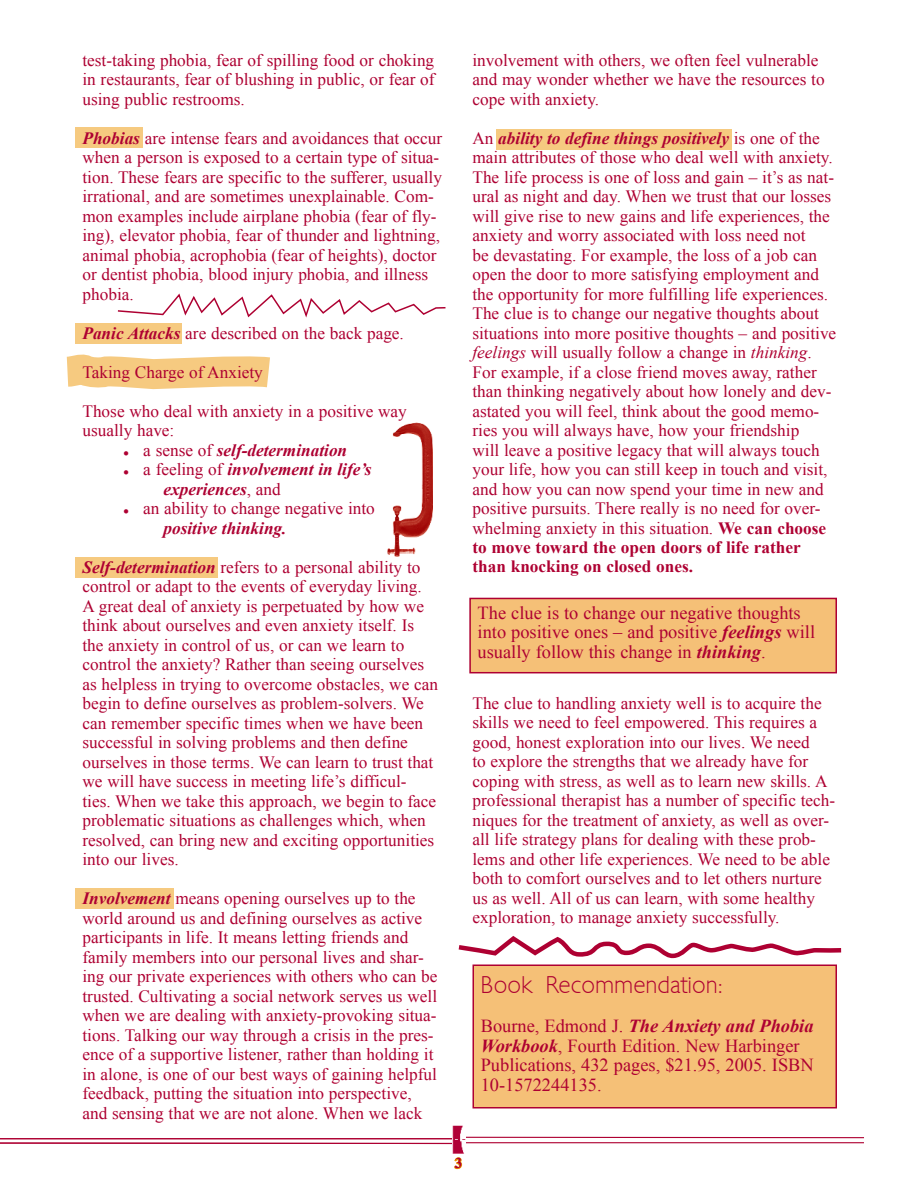
<style>
.page{position:relative;width:918px;height:1188px;background:#fff}
.page>*{position:absolute;margin:0;border:0;box-sizing:border-box;transform-origin:0 0}
.t1{font:24px "Stewardson";color:#ae0032}
.t2{font:18.3px/19.5px "Times New Roman";color:#ae0032}
.t3{font:17.25px/19.5px "Times New Roman";color:#ae0032}
.t4{font:italic 700 17.25px/19.5px "Times New Roman";color:#ae0032}
.t5{font:700 15px "Times New Roman";color:#ae0032}
.s1{font-weight:700;font-style:italic}
.s2{font-weight:400;font-style:normal}
.s3{font-style:italic}
.s4{font-weight:700}
</style>
<div class="page">
<img style="left:388px;top:422px;width:45px;height:134px">
<svg style="left:458px;top:936px;width:384px;height:23px"></svg>
<svg style="left:117px;top:293px;width:329px;height:25px"></svg>
<div style="left:75px;top:323px;width:107px;height:20px;background:#f6ca80"></div>
<div style="left:75px;top:557px;width:143px;height:20px;background:#f6ca80"></div>
<div style="left:75px;top:888px;width:99px;height:20px;background:#f6ca80"></div>
<div style="left:75px;top:128px;width:68px;height:20px;background:#f6ca80"></div>
<svg style="left:66px;top:354px;width:204px;height:36px"></svg>
<div style="left:496px;top:130px;width:235px;height:20px;background:#f6ca80"></div>
<svg style="left:454px;top:1157px;width:9px;height:13px"></svg>
<hr style="left:0;top:1138px;width:454px;height:1px;background:#ae0032">
<svg style="left:0;top:1142px;width:452px;height:3px"></svg>
<hr style="left:459px;top:1137px;width:405px;height:1px;background:#ae0032">
<hr style="left:459px;top:1142px;width:405px;height:1px;background:#ae0032">
<img style="left:452px;top:1126px;width:14px;height:27px">
<div style="left:473px;top:965px;width:363px;height:143px;background:#f5c077"></div>
<div style="left:472px;top:964px;width:365px;height:144px;border:2px solid #ae0032"></div>
<div style="left:470px;top:598px;width:366px;height:75px;background:#f5c077"></div>
<div style="left:469px;top:598px;width:368px;height:75px;border:2px solid #ae0032"></div>
<p class="t3" style="left:82px;top:50px;width:354px;text-align:justify">test-taking phobia, fear of spilling food or choking in restaurants, fear of blushing in public, or fear of using public restrooms.</p>
<p class="t3" style="left:82px;top:128px;width:361px"><span class="s1">Phobias</span> are intense fears and avoidances that occur when a person is exposed to a certain type of situa&shy;tion. These fears are specific to the sufferer, usually irrational, and are sometimes unexplainable. Com&shy;mon examples include airplane phobia (fear of fly&shy;ing), elevator phobia, fear of thunder and lightning, animal phobia, acrophobia (fear of heights), doctor or dentist phobia, blood injury phobia, and illness phobia.</p>
<p class="t3" style="left:82px;top:323px;width:323px"><span class="s1">Panic Attacks</span> are described on the back page.</p>
<p class="t3" style="left:82px;top:362px;width:182px">Taking Charge of Anxiety</p>
<p class="t3" style="left:82px;top:401px;width:326px">Those who deal with anxiety in a positive way usually have:</p>
<p class="t4" style="left:123px;top:440px;width:226px"><span class="s2">• a sense of</span> self-determination</p>
<p class="t4" style="left:164px;top:459px;width:210px;text-indent:-41px"><span class="s2">• a feeling of</span> involvement in life’s experiences<span class="s2">, and</span></p>
<p class="t3" style="left:123px;top:499px;width:253px">• an ability to change negative into</p>
<p class="t4" style="left:163px;top:518px;width:125px">positive thinking.</p>
<p class="t3" style="left:82px;top:557px;width:357px"><span class="s1">Self-determination</span> refers to a personal ability to control or adapt to the events of everyday living.<br>A great deal of anxiety is perpetuated by how we think about ourselves and even anxiety itself. Is the anxiety in control of us, or can we learn to control the anxiety? Rather than seeing ourselves as helpless in trying to overcome obstacles, we can begin to define ourselves as problem-solvers. We can remember specific times when we have been successful in solving problems and then define ourselves in those terms. We can learn to trust that we will have success in meeting life’s difficul&shy;ties. When we take this approach, we begin to face problematic situations as challenges which, when resolved, can bring new and exciting opportunities into our lives.</p>
<p class="t3" style="left:82px;top:888px;width:357px"><span class="s1">Involvement</span> means opening ourselves up to the world around us and defining ourselves as active participants in life. It means letting friends and family members into our personal lives and shar&shy;ing our private experiences with others who can be trusted. Cultivating a social network serves us well when we are dealing with anxiety-provoking situa&shy;tions. Talking our way through a crisis in the pres&shy;ence of a supportive listener, rather than holding it in alone, is one of our best ways of gaining helpful feedback, putting the situation into perspective, and sensing that we are not alone. When we lack</p>
<p class="t3" style="left:472px;top:50px;width:354px">involvement with others, we often feel vulnerable and may wonder whether we have the resources to cope with anxiety.</p>
<p class="t3" style="left:472px;top:128px;width:365px">An <span class="s1">ability to define things positively</span> is one of the main attributes of those who deal well with anxiety.<br>The life process is one of loss and gain – it’s as nat&shy;ural as night and day. When we trust that our losses will give rise to new gains and life experiences, the anxiety and worry associated with loss need not<br>be devastating. For example, the loss of a job can open the door to more satisfying employment and the opportunity for more fulfilling life experiences.<br>The clue is to change our negative thoughts about situations into more positive thoughts – and positive <span class="s3">feelings</span> will usually follow a change in <span class="s3">thinking</span>.<br>For example, if a close friend moves away, rather than thinking negatively about how lonely and dev&shy;astated you will feel, think about the good memo&shy;ries you will always have, how your friendship<br>will leave a positive legacy that will always touch your life, how you can still keep in touch and visit, and how you can now spend your time in new and positive pursuits. There really is no need for over&shy;whelming anxiety in this situation. <span class="s4">We can choose to move toward the open doors of life rather than knocking on closed ones.</span></p>
<p class="t2" style="left:478px;top:603px;width:339px">The clue is to change our negative thoughts into positive ones – and positive <span class="s1">feelings</span> will usually follow this change in <span class="s1">thinking</span>.</p>
<p class="t3" style="left:472px;top:693px;width:364px">The clue to handling anxiety well is to acquire the skills we need to feel empowered. This requires a good, honest exploration into our lives. We need<br>to explore the strengths that we already have for coping with stress, as well as to learn new skills. A professional therapist has a number of specific tech&shy;niques for the treatment of anxiety, as well as over&shy;all life strategy plans for dealing with these prob&shy;lems and other life experiences. We need to be able both to comfort ourselves and to let others nurture us as well. All of us can learn, with some healthy exploration, to manage anxiety successfully.</p>
<h1 class="t1" style="left:481px;top:973px;width:243px">Book Recommendation:</h1>
<p class="t2" style="left:481px;top:1016px;width:335px">Bourne, Edmond J. <span class="s1">The Anxiety and Phobia Workbook</span>, Fourth Edition. New Harbinger Publications, 432 pages, $21.95, 2005. ISBN 10-1572244135.</p>
<p class="t5" style="left:455px;top:1153px;width:9px">3</p>
</div>
